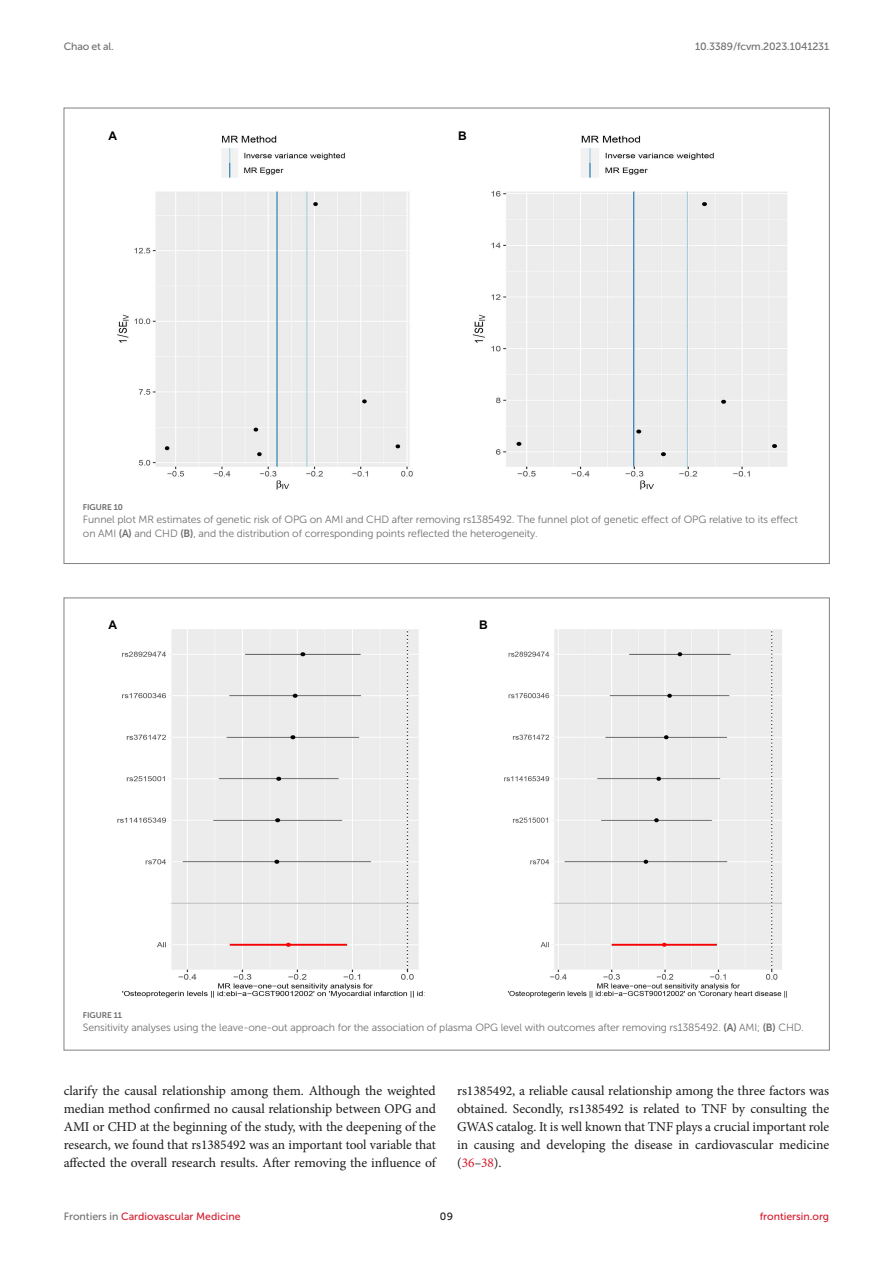
<style>
.page{position:relative;width:893px;height:1263px;background:#fff}
.page>*{position:absolute;margin:0;border:0;box-sizing:border-box;transform-origin:0 0}
.TEXT{font:13.5px/18px "Minion Pro";letter-spacing:-.005em;color:#1b1c1b;text-align:justify}
.t1{font:700 12px "Arial";color:#000}
.FIG_LEG{font:10.5px/13.5px "Museo Sans 300";letter-spacing:-.01em;color:#706f70}
.t2{font:10.5px "Museo Sans 500";color:#d51a2c}
.t3{font:10.5px "Museo Sans 500";letter-spacing:-.015em;color:#706f70}
.t4{font:10.5px "Museo Sans 500";color:#1b1c1b}
.FIG_HD{font:8.25px "Museo Sans 700";letter-spacing:-.01em;color:#706f70}
.s1{font-family:"Museo Sans 700"}
.s2{color:#d51a2c}
.s3{color:#706f70}
</style>
<div class="page">
<img style="left:117px;top:135px;width:670px;height:355px">
<img style="left:117px;top:629px;width:670px;height:369px">
<p class="t3" style="left:64px;top:41px;width:52px">Chao et al.</p>
<p class="t3" style="left:695px;top:41px;width:135px">10.3389/fcvm.2023.1041231</p>
<p class="t1" style="left:108px;top:127px;width:10px">A</p>
<p class="t1" style="left:458px;top:127px;width:10px">B</p>
<p class="FIG_HD" style="left:83px;top:502px;width:42px">FIGURE 10</p>
<p class="FIG_LEG" style="left:83px;top:513px;width:716px">Funnel plot MR estimates of genetic risk of OPG on AMI and CHD after removing rs1385492. The funnel plot of genetic effect of OPG relative to its effect on AMI <span class="s1">(A)</span> and CHD <span class="s1">(B)</span>, and the distribution of corresponding points reflected the heterogeneity.</p>
<p class="t1" style="left:108px;top:617px;width:10px">A</p>
<p class="t1" style="left:479px;top:617px;width:10px">B</p>
<p class="FIG_HD" style="left:83px;top:1010px;width:41px">FIGURE 11</p>
<p class="FIG_LEG" style="left:83px;top:1021px;width:722px">Sensitivity analyses using the leave-one-out approach for the association of plasma OPG level with outcomes after removing rs1385492. <span class="s1">(A)</span> AMI; <span class="s1">(B)</span> CHD.</p>
<p class="TEXT" style="left:64px;top:1082px;width:374px">clarify the causal relationship among them. Although the weighted median method confirmed no causal relationship between OPG and AMI or CHD at the beginning of the study, with the deepening of the research, we found that rs1385492 was an important tool variable that affected the overall research results. After removing the influence of</p>
<p class="TEXT" style="left:457px;top:1082px;width:374px">rs1385492, a reliable causal relationship among the three factors was obtained. Secondly, rs1385492 is related to TNF by consulting the GWAS catalog. It is well known that TNF plays a crucial important role in causing and developing the disease in cardiovascular medicine (<span class="s2">36</span>–<span class="s2">38</span>).</p>
<p class="t2" style="left:64px;top:1211px;width:178px"><span class="s3">Frontiers in</span> Cardiovascular Medicine</p>
<p class="t4" style="left:440px;top:1211px;width:15px">09</p>
<p class="t2" style="left:760px;top:1211px;width:71px">frontiersin.org</p>
</div>
